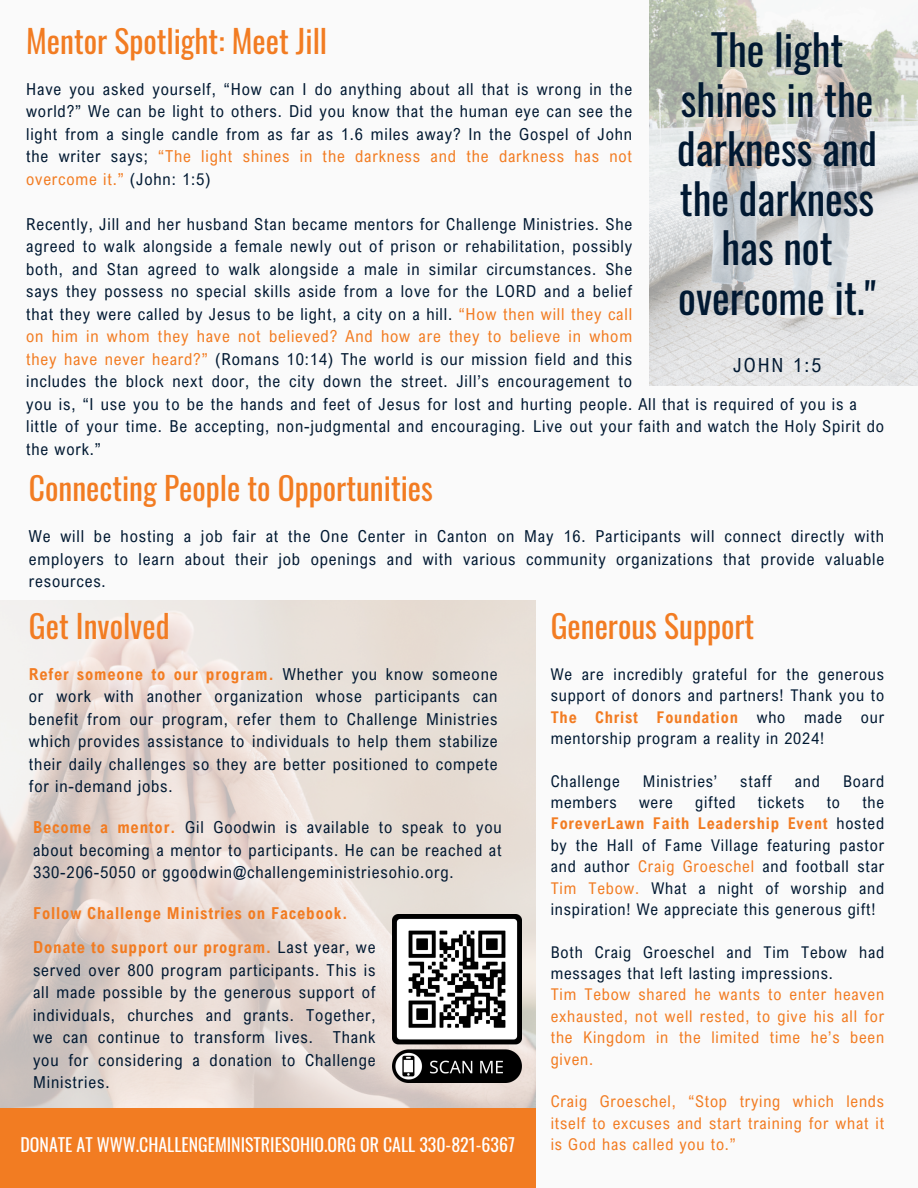
<style>
.page{position:relative;width:918px;height:1188px;background:#fafafa}
.page>*{position:absolute;margin:0;border:0;box-sizing:border-box;transform-origin:0 0}
.t1{font:42px/49.5px "Oswald";color:#011932;text-align:center}
.t2{font:31.5px "Oswald";color:#f27c22}
.t3{font:19.5px "Arial Nova Cond";color:#011932}
.t4{font:17.85px "Oswald";color:#fff}
.t5{font:16.5px/22.5px "Arial Nova Cond";letter-spacing:.05em;color:#011932;text-align:justify}
.t6{font:700 16.5px "Arial Nova Cond";letter-spacing:.05em;color:#f27c22}
.t7{font:16.2px/21.3px "Arial Nova Cond";letter-spacing:.05em;color:#011932;text-align:justify}
.t8{font:16.2px/21.3px "Arial Nova Cond";letter-spacing:.05em;color:#f27c22;text-align:justify}
.s1{color:#f27c22}
.s2{font-weight:700;color:#f27c22}
</style>
<div class="page">
<img style="left:649px;top:0;width:269px;height:385px">
<img style="left:0;top:601px;width:535px;height:507px">
<img style="left:392px;top:914px;width:130px;height:168px">
<div style="left:0;top:1108px;width:536px;height:80px;background:#f27c22"></div>
<h2 class="t2" style="left:26px;top:17px;width:302px">Mentor Spotlight: Meet Jill</h2>
<p class="t1" style="left:677px;top:23px;width:201px">The light shines in the darkness and the darkness has not overcome it."</p>
<p class="t5" style="left:26px;top:77px;width:608px">Have you asked yourself, “How can I do anything about all that is wrong in the world?” We can be light to others. Did you know that the human eye can see the light from a single candle from as far as 1.6 miles away? In the Gospel of John the writer says; <span class="s1">“The light shines in the darkness and the darkness has not overcome it.”</span> (John: 1:5)</p>
<h3 class="t5" style="left:26px;top:212px;width:859px;text-align:left">Recently, Jill and her husband Stan became mentors for Challenge Ministries. She<br>agreed to walk alongside a female newly out of prison or rehabilitation, possibly<br>both, and Stan agreed to walk alongside a male in similar circumstances. She<br>says they possess no special skills aside from a love for the LORD and a belief<br>that they were called by Jesus to be light, a city on a hill. <span class="s1">“How then will they call<br>on him in whom they have not believed? And how are they to believe in whom<br>they have never heard?”</span> (Romans 10:14) The world is our mission field and this<br>includes the block next door, the city down the street. Jill’s encouragement to<br>you is, “I use you to be the hands and feet of Jesus for lost and hurting people. All that is required of you is a little of your time. Be accepting, non-judgmental and encouraging. Live out your faith and watch the Holy Spirit do the work.”</h3>
<p class="t3" style="left:733px;top:353px;width:90px">JOHN 1:5</p>
<p class="t2" style="left:29px;top:464px;width:406px">Connecting People to Opportunities</p>
<h2 class="t5" style="left:29px;top:525px;width:857px">We will be hosting a job fair at the One Center in Canton on May 16. Participants will connect directly with employers to learn about their job openings and with various community organizations that provide valuable resources.</h2>
<p class="t2" style="left:29px;top:601px;width:142px">Get Involved</p>
<p class="t5" style="left:29px;top:662px;width:470px"><span class="s2">Refer someone to our program.</span> Whether you know someone or work with another organization whose participants can benefit from our program, refer them to Challenge Ministries which provides assistance to individuals to help them stabilize their daily challenges so they are better positioned to compete for in-demand jobs.</p>
<p class="t5" style="left:33px;top:816px;width:470px"><span class="s2">Become a mentor.</span> Gil Goodwin is available to speak to you about becoming a mentor to participants. He can be reached at 330-206-5050 or ggoodwin@challengeministriesohio.org.</p>
<p class="t6" style="left:33px;top:903px;width:316px">Follow Challenge Ministries on Facebook.</p>
<p class="t5" style="left:33px;top:936px;width:344px"><span class="s2">Donate to support our program.</span> Last year, we served over 800 program participants. This is all made possible by the generous support of individuals, churches and grants. Together, we can continue to transform lives. Thank you for considering a donation to Challenge Ministries.</p>
<h3 class="t4" style="left:21px;top:1131px;width:496px">DONATE AT WWW.CHALLENGEMINISTRIESOHIO.ORG OR CALL 330-821-6367</h3>
<h2 class="t2" style="left:551px;top:601px;width:205px">Generous Support</h2>
<p class="t7" style="left:551px;top:663px;width:335px">We are incredibly grateful for the generous support of donors and partners! Thank you to <span class="s2">The Christ Foundation</span> who made our mentorship program a reality in 2024!</p>
<p class="t7" style="left:551px;top:770px;width:71px">Challenge</p>
<p class="t7" style="left:643px;top:770px;width:76px">Ministries’</p>
<p class="t7" style="left:740px;top:770px;width:33px">staff</p>
<p class="t7" style="left:795px;top:770px;width:27px">and</p>
<p class="t7" style="left:843px;top:770px;width:43px">Board</p>
<p class="t7" style="left:551px;top:791px;width:67px">members</p>
<p class="t7" style="left:639px;top:791px;width:35px">were</p>
<p class="t7" style="left:695px;top:791px;width:42px">gifted</p>
<p class="t7" style="left:758px;top:791px;width:48px">tickets</p>
<p class="t7" style="left:827px;top:791px;width:15px">to</p>
<p class="t7" style="left:551px;top:791px;width:335px;text-indent:312px">the <span class="s2">ForeverLawn Faith Leadership Event</span> hosted by the Hall of Fame Village featuring pastor and author <span class="s1">Craig Groeschel</span> and football star <span class="s1">Tim Tebow.</span> What a night of worship and inspiration! We appreciate this generous gift!</p>
<h2 class="t7" style="left:551px;top:941px;width:335px">Both Craig Groeschel and Tim Tebow had messages that left lasting impressions.</h2>
<p class="t8" style="left:551px;top:984px;width:335px">Tim Tebow shared he wants to enter heaven exhausted, not well rested, to give his all for the Kingdom in the limited time he’s been given.</p>
<p class="t8" style="left:551px;top:1091px;width:335px">Craig Groeschel, “Stop trying which lends itself to excuses and start training for what it is God has called you to.”</p>
</div>
